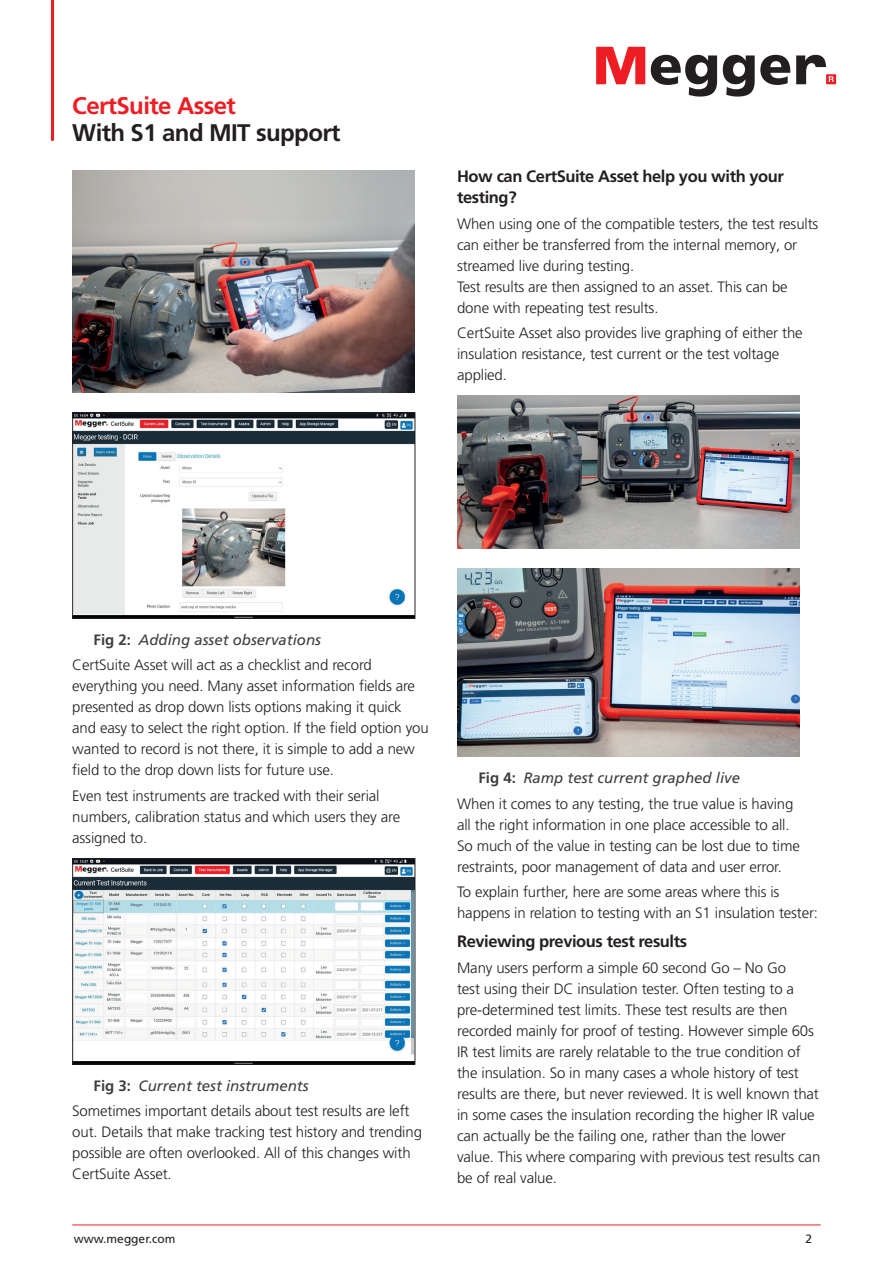
<style>
.page{position:relative;width:893px;height:1263px;background:#fff}
.page>*{position:absolute;margin:0;border:0;box-sizing:border-box;transform-origin:0 0}
.t1{font:700 24px "Frutiger LT Pro";letter-spacing:-.025em;color:#231f20}
.t2{font:700 24px "Frutiger LT Pro";letter-spacing:-.025em;color:#ee1d23}
.t3{font:700 16.5px/21px "Frutiger LT Pro";letter-spacing:-.025em;color:#231f20}
.t4{font:300 15px/21px "Frutiger LT Pro";letter-spacing:-.01em;color:#231f20}
.t5{font:12px "Frutiger LT Pro";color:#231f20}
.s1{font-weight:700;color:#3e3e3f}
.s2{font-weight:400;font-style:italic;color:#3e3e3f}
</style>
<div class="page">
<img style="left:72px;top:170px;width:343px;height:222px">
<img style="left:74px;top:414px;width:339px;height:203px">
<div style="left:72px;top:412px;width:343px;height:207px;border:1px solid #231f20"></div>
<img style="left:74px;top:860px;width:339px;height:202px">
<div style="left:72px;top:858px;width:343px;height:206px;border:1px solid #231f20"></div>
<img style="left:457px;top:396px;width:342px;height:153px">
<img style="left:457px;top:569px;width:342px;height:188px">
<hr style="left:72px;top:1225px;width:749px;height:1px;background:#ee1d23">
<hr style="left:51px;top:0;width:3px;height:141px;background:#ee1d23">
<svg style="left:596px;top:47px;width:49px;height:37px"></svg>
<svg style="left:651px;top:55px;width:66px;height:42px"></svg>
<svg style="left:723px;top:55px;width:67px;height:42px"></svg>
<svg style="left:796px;top:55px;width:40px;height:29px"></svg>
<h1 class="t2" style="left:72px;top:91px;width:165px">CertSuite Asset</h1>
<h1 class="t1" style="left:72px;top:118px;width:270px">With S1 and MIT support</h1>
<p class="t3" style="left:457px;top:166px;width:328px">How can CertSuite Asset help you with your testing?</p>
<p class="t4" style="left:457px;top:213px;width:363px">When using one of the compatible testers, the test results can either be transferred from the internal memory, or streamed live during testing.<br>Test results are then assigned to an asset. This can be done with repeating test results.</p>
<p class="t4" style="left:457px;top:322px;width:347px">CertSuite Asset also provides live graphing of either the insulation resistance, test current or the test voltage applied.</p>
<p class="t4" style="left:72px;top:627px;width:301px;line-height:25.2px;text-indent:21px"><span class="s1">Fig 2:</span> <span class="s2">Adding asset observations<br></span>CertSuite Asset will act as a checklist and record</p>
<p class="t4" style="left:72px;top:676px;width:358px">everything you need. Many asset information fields are presented as drop down lists options making it quick and easy to select the right option. If the field option you wanted to record is not there, it is simple to add a new field to the drop down lists for future use.</p>
<p class="t4" style="left:72px;top:785px;width:329px">Even test instruments are tracked with their serial numbers, calibration status and which users they are assigned to.</p>
<p class="t4" style="left:72px;top:1073px;width:339px;line-height:25.2px;text-indent:21px"><span class="s1">Fig 3:</span> <span class="s2">Current test instruments<br></span>Sometimes important details about test results are left</p>
<p class="t4" style="left:72px;top:1122px;width:351px">out. Details that make tracking test history and trending possible are often overlooked. All of this changes with<br>CertSuite Asset.</p>
<p class="t4" style="left:457px;top:766px;width:338px;line-height:25.2px;text-indent:21px"><span class="s1">Fig 4:</span> <span class="s2">Ramp test current graphed live<br></span>When it comes to any testing, the true value is having</p>
<p class="t4" style="left:457px;top:814px;width:344px">all the right information in one place accessible to all.<br>So much of the value in testing can be lost due to time restraints, poor management of data and user error.</p>
<p class="t4" style="left:457px;top:881px;width:362px">To explain further, here are some areas where this is happens in relation to testing with an S1 insulation tester:</p>
<p class="t3" style="left:457px;top:931px;width:231px">Reviewing previous test results</p>
<p class="t4" style="left:457px;top:957px;width:365px">Many users perform a simple 60 second Go – No Go<br>test using their DC insulation tester. Often testing to a pre-determined test limits. These test results are then recorded mainly for proof of testing. However simple 60s IR test limits are rarely relatable to the true condition of the insulation. So in many cases a whole history of test results are there, but never reviewed. It is well known that in some cases the insulation recording the higher IR value can actually be the failing one, rather than the lower value. This where comparing with previous test results can be of real value.</p>
<p class="t5" style="left:74px;top:1231px;width:103px">www.megger.com</p>
<p class="t5" style="left:805px;top:1231px;width:8px">2</p>
</div>
